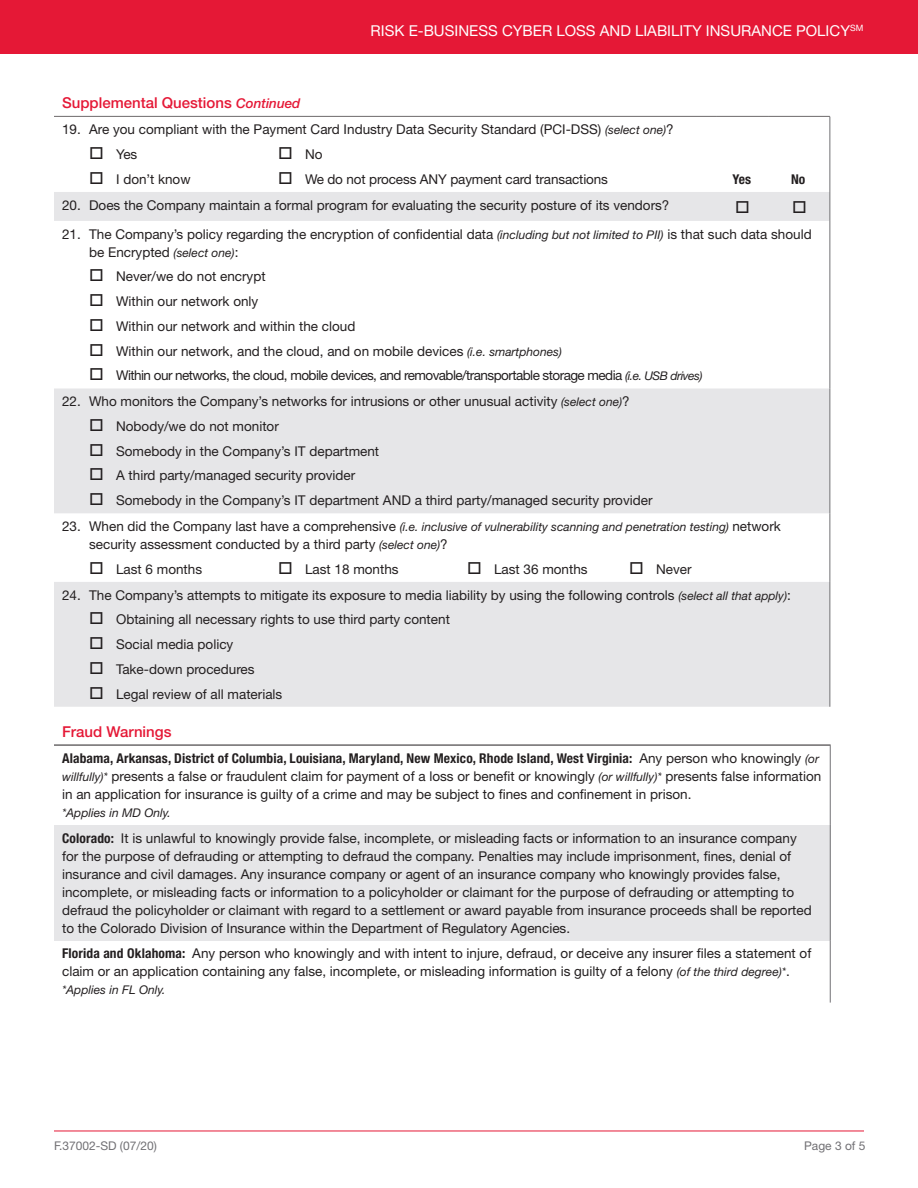
<style>
.page{position:relative;width:918px;height:1188px;background:#fff}
.page>*{position:absolute;margin:0;border:0;box-sizing:border-box;transform-origin:0 0}
.t1{font:15px "Helvetica Neue LT Std";color:#fff}
.t2{font:500 15px "Helvetica Neue LT Std";color:#e51836}
.t3{font:13.5px/18px "Helvetica Neue LT Std";color:#231f20}
.t4{font:13.5px "Helvetica Neue LT Std";letter-spacing:-.04em;color:#231f20}
.t5{font:700 condensed 13.5px "Helvetica Neue LT Std";color:#231f20}
.t6{font:italic 12px "Helvetica Neue LT Std";color:#231f20}
.t7{font:12px "Helvetica Neue LT Std";color:#717074}
.s1{font-style:italic;font-size:13.5px}
.s2{font-style:italic;font-size:12px}
.s3{font-style:normal;font-size:13.5px}
.s4{font-weight:700;font-stretch:condensed}
</style>
<div class="page">
<div style="left:0;top:0;width:918px;height:54px;background:#e51836"></div>
<hr style="left:54px;top:1131px;width:810px;height:1px;background:#e51836">
<hr style="left:54px;top:116px;width:662px;height:1px;background:#231f20">
<hr style="left:716px;top:116px;width:53px;height:1px;background:#231f20">
<hr style="left:769px;top:116px;width:61px;height:1px;background:#231f20">
<svg style="left:54px;top:192px;width:776px;height:515px;fill:#e6e6e8"></svg>
<hr style="left:830px;top:117px;width:1px;height:75px;background:#717074">
<svg style="left:830px;top:192px;width:1px;height:29px"></svg>
<hr style="left:830px;top:221px;width:1px;height:167px;background:#717074">
<hr style="left:830px;top:388px;width:1px;height:125px;background:#717074">
<hr style="left:830px;top:513px;width:1px;height:69px;background:#717074">
<hr style="left:830px;top:582px;width:1px;height:125px;background:#717074">
<div style="left:54px;top:825px;width:776px;height:116px;background:#e6e6e8"></div>
<hr style="left:54px;top:745px;width:777px;height:1px;background:#231f20">
<hr style="left:830px;top:745px;width:1px;height:80px;background:#717074">
<hr style="left:830px;top:825px;width:1px;height:116px;background:#717074">
<hr style="left:830px;top:941px;width:1px;height:62px;background:#717074">
<svg style="left:737px;top:201px;width:11px;height:12px"></svg>
<svg style="left:793px;top:201px;width:12px;height:12px"></svg>
<p class="t1" style="left:371px;top:22px;width:494px">RISK E-BUSINESS CYBER LOSS AND LIABILITY INSURANCE POLICY<sup>SM</sup></p>
<p class="t2" style="left:62px;top:94px;width:240px">Supplemental Questions <span class="s1">Continued</span></p>
<p class="t3" style="left:62px;top:120px;width:613px">19. Are you compliant with the Payment Card Industry Data Security Standard (PCI-DSS) <span class="s2">(select one)</span>?</p>
<p class="t3" style="left:89px;top:145px;width:50px">□ Yes</p>
<p class="t3" style="left:278px;top:145px;width:46px">□ No</p>
<p class="t3" style="left:89px;top:170px;width:103px">□ I don’t know</p>
<p class="t3" style="left:278px;top:170px;width:331px">□ We do not process ANY payment card transactions</p>
<p class="t5" style="left:733px;top:171px;width:20px">Yes</p>
<p class="t5" style="left:791px;top:171px;width:16px">No</p>
<p class="t3" style="left:62px;top:196px;width:609px">20. Does the Company maintain a formal program for evaluating the security posture of its vendors?</p>
<p class="t3" style="left:89px;top:225px;width:724px;text-indent:-27px">21. The Company’s policy regarding the encryption of confidential data <span class="s2">(including but not limited to PII)</span> is that such data should be Encrypted <span class="s2">(select one)</span>:</p>
<p class="t3" style="left:89px;top:267px;width:178px">□ Never/we do not encrypt</p>
<p class="t3" style="left:89px;top:292px;width:171px">□ Within our network only</p>
<p class="t3" style="left:89px;top:317px;width:268px">□ Within our network and within the cloud</p>
<p class="t3" style="left:89px;top:342px;width:474px">□ Within our network, and the cloud, and on mobile devices <span class="s2">(i.e. smartphones)</span></p>
<p class="t4" style="left:89px;top:368px;width:615px">□ Within our networks, the cloud, mobile devices, and removable/transportable storage media <span class="s2">(i.e. USB drives)</span></p>
<p class="t3" style="left:62px;top:392px;width:569px">22. Who monitors the Company’s networks for intrusions or other unusual activity <span class="s2">(select one)</span>?</p>
<p class="t3" style="left:89px;top:417px;width:191px">□ Nobody/we do not monitor</p>
<p class="t3" style="left:89px;top:442px;width:292px">□ Somebody in the Company’s IT department</p>
<p class="t3" style="left:89px;top:466px;width:268px">□ A third party/managed security provider</p>
<p class="t3" style="left:89px;top:491px;width:565px">□ Somebody in the Company’s IT department AND a third party/managed security provider</p>
<p class="t6" style="left:62px;top:520px;width:720px"><span class="s3">23. When did the Company last have a comprehensive</span> (i.e. inclusive of vulnerability scanning and penetration testing) <span class="s3">network</span></p>
<p class="t3" style="left:89px;top:535px;width:360px">security assessment conducted by a third party <span class="s2">(select one)</span>?</p>
<p class="t3" style="left:89px;top:560px;width:115px">□ Last 6 months</p>
<p class="t3" style="left:278px;top:560px;width:122px">□ Last 18 months</p>
<p class="t3" style="left:467px;top:560px;width:122px">□ Last 36 months</p>
<p class="t3" style="left:629px;top:560px;width:64px">□ Never</p>
<p class="t3" style="left:62px;top:586px;width:730px">24. The Company’s attempts to mitigate its exposure to media liability by using the following controls <span class="s2">(select all that apply)</span>:</p>
<p class="t3" style="left:89px;top:610px;width:362px">□ Obtaining all necessary rights to use third party content</p>
<p class="t3" style="left:89px;top:635px;width:146px">□ Social media policy</p>
<p class="t3" style="left:89px;top:660px;width:167px">□ Take-down procedures</p>
<p class="t3" style="left:89px;top:685px;width:195px">□ Legal review of all materials</p>
<p class="t2" style="left:62px;top:723px;width:111px">Fraud Warnings</p>
<p class="t3" style="left:62px;top:749px;width:761px"><span class="s4">Alabama, Arkansas, District of Columbia, Louisiana, Maryland, New Mexico, Rhode Island, West Virginia:</span> Any person who knowingly <span class="s2">(or willfully)*</span> presents a false or fraudulent claim for payment of a loss or benefit or knowingly <span class="s2">(or willfully)*</span> presents false information in an application for insurance is guilty of a crime and may be subject to fines and confinement in prison.</p>
<p class="t6" style="left:62px;top:805px;width:110px">*Applies in MD Only.</p>
<p class="t3" style="left:62px;top:829px;width:751px"><span class="s4">Colorado:</span> It is unlawful to knowingly provide false, incomplete, or misleading facts or information to an insurance company for the purpose of defrauding or attempting to defraud the company. Penalties may include imprisonment, fines, denial of insurance and civil damages. Any insurance company or agent of an insurance company who knowingly provides false, incomplete, or misleading facts or information to a policyholder or claimant for the purpose of defrauding or attempting to defraud the policyholder or claimant with regard to a settlement or award payable from insurance proceeds shall be reported to the Colorado Division of Insurance within the Department of Regulatory Agencies.</p>
<p class="t3" style="left:62px;top:945px;width:751px"><span class="s4">Florida and Oklahoma:</span> Any person who knowingly and with intent to injure, defraud, or deceive any insurer files a statement of claim or an application containing any false, incomplete, or misleading information is guilty of a felony <span class="s2">(of the third degree)*</span>.</p>
<p class="t6" style="left:62px;top:983px;width:105px">*Applies in FL Only.</p>
<p class="t7" style="left:54px;top:1139px;width:104px">F.37002-SD (07/20)</p>
<p class="t7" style="left:804px;top:1139px;width:63px">Page 3 of 5</p>
</div>
